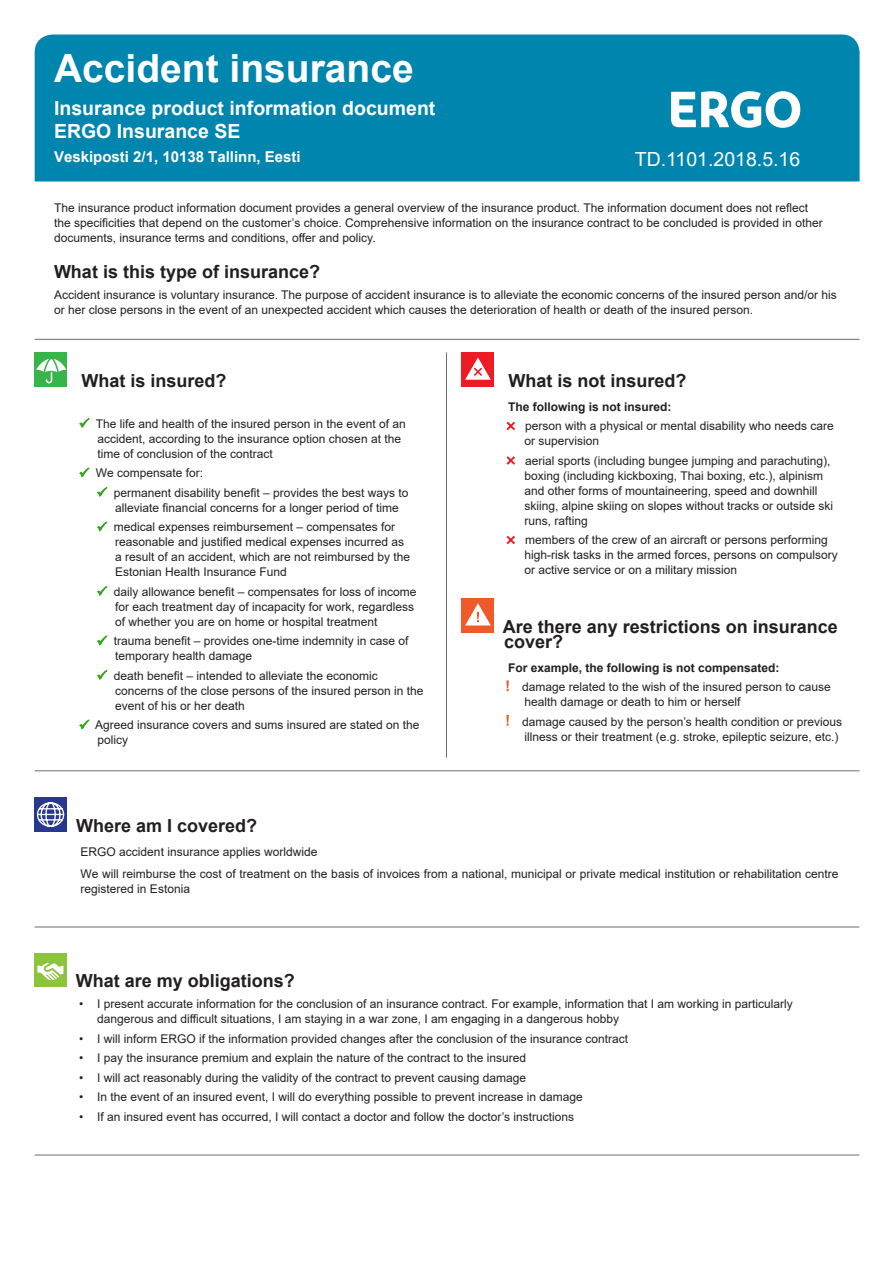
<style>
.page{position:relative;width:893px;height:1263px;background:#fff}
.page>*{position:absolute;margin:0;border:0;box-sizing:border-box;transform-origin:0 0}
.t1{font:700 39px "Arial";color:#fff}
.t2{font:700 19.5px/23.4px "Arial";color:#fff}
.t3{font:19.5px "Arial";color:#fff}
.t4{font:700 18px/15px "Arial";color:#231f20}
.t5{font:700 15px "Arial";color:#fff}
.t6{font:12px/15px "Arial";color:#231f20}
.t7{font:700 12px "Arial";color:#231f20}
</style>
<div class="page">
<div style="left:35px;top:35px;width:825px;height:147px;background:#0085ae"></div>
<hr style="left:35px;top:339px;width:825px;height:1px;background:#6c6d70">
<div style="left:34px;top:352px;width:33px;height:35px;background:#38b54a"></div>
<svg style="left:36px;top:359px;width:30px;height:24px"></svg>
<svg style="left:79px;top:418px;width:11px;height:10px"></svg>
<svg style="left:79px;top:467px;width:11px;height:11px"></svg>
<svg style="left:97px;top:487px;width:10px;height:10px"></svg>
<svg style="left:97px;top:521px;width:10px;height:11px"></svg>
<svg style="left:97px;top:586px;width:10px;height:10px"></svg>
<svg style="left:97px;top:635px;width:10px;height:11px"></svg>
<svg style="left:97px;top:670px;width:10px;height:10px"></svg>
<svg style="left:79px;top:719px;width:11px;height:11px"></svg>
<div style="left:461px;top:352px;width:33px;height:35px;background:#ed1c24"></div>
<svg style="left:465px;top:357px;width:26px;height:23px"></svg>
<svg style="left:506px;top:421px;width:9px;height:10px"></svg>
<svg style="left:506px;top:456px;width:9px;height:9px"></svg>
<svg style="left:506px;top:535px;width:9px;height:10px"></svg>
<div style="left:461px;top:598px;width:33px;height:35px;background:#f05929"></div>
<svg style="left:465px;top:603px;width:26px;height:22px"></svg>
<svg style="left:506px;top:680px;width:3px;height:11px"></svg>
<svg style="left:506px;top:715px;width:3px;height:10px"></svg>
<hr style="left:446px;top:352px;width:1px;height:406px;background:#6c6d70">
<svg style="left:671px;top:91px;width:129px;height:37px"></svg>
<hr style="left:35px;top:770px;width:825px;height:1px;background:#6c6d70">
<div style="left:34px;top:797px;width:33px;height:35px;background:#29388f"></div>
<svg style="left:36px;top:802px;width:29px;height:25px"></svg>
<hr style="left:35px;top:926px;width:824px;height:1px;background:#6c6d70">
<div style="left:34px;top:953px;width:33px;height:34px;background:#8cc43d"></div>
<svg style="left:37px;top:962px;width:27px;height:18px"></svg>
<hr style="left:35px;top:1154px;width:824px;height:1px;background:#6c6d70">
<h1 class="t1" style="left:54px;top:41px;width:361px">Accident insurance</h1>
<h2 class="t2" style="left:54px;top:96px;width:383px">Insurance product information document<br>ERGO Insurance SE</h2>
<p class="t5" style="left:54px;top:146px;width:248px">Veskiposti 2/1, 10138 Tallinn, Eesti</p>
<p class="t6" style="left:54px;top:200px;width:770px">The insurance product information document provides a general overview of the insurance product. The information document does not reflect the specificities that depend on the customer’s choice. Comprehensive information on the insurance contract to be concluded is provided in other documents, insurance terms and conditions, offer and policy.</p>
<h3 class="t4" style="left:54px;top:264px;width:268px">What is this type of insurance?</h3>
<p class="t6" style="left:54px;top:287px;width:784px">Accident insurance is voluntary insurance. The purpose of accident insurance is to alleviate the economic concerns of the insured person and/or his or her close persons in the event of an unexpected accident which causes the deterioration of health or death of the insured person.</p>
<h2 class="t3" style="left:635px;top:146px;width:167px">TD.1101.2018.5.16</h2>
<h3 class="t4" style="left:81px;top:373px;width:147px">What is insured?</h3>
<p class="t6" style="left:96px;top:416px;width:312px">The life and health of the insured person in the event of an accident, according to the insurance option chosen at the time of conclusion of the contract</p>
<p class="t6" style="left:114px;top:463px;width:296px;line-height:19.5px;text-indent:-18px">We compensate for:<br>permanent disability benefit – provides the best ways to</p>
<p class="t6" style="left:114px;top:497px;width:287px;line-height:19.5px">alleviate financial concerns for a longer period of time medical expenses reimbursement – compensates for</p>
<p class="t6" style="left:115px;top:534px;width:296px">reasonable and justified medical expenses incurred as a result of an accident, which are not reimbursed by the<br>Estonian Health Insurance Fund</p>
<p class="t6" style="left:114px;top:584px;width:304px">daily allowance benefit – compensates for loss of income for each treatment day of incapacity for work, regardless of whether you are on home or hospital treatment</p>
<p class="t6" style="left:114px;top:633px;width:296px">trauma benefit – provides one-time indemnity in case of temporary health damage</p>
<p class="t6" style="left:114px;top:668px;width:311px">death benefit – intended to alleviate the economic concerns of the close persons of the insured person in the event of his or her death</p>
<p class="t6" style="left:95px;top:717px;width:326px">Agreed insurance covers and sums insured are stated on the policy</p>
<h3 class="t4" style="left:508px;top:373px;width:180px">What is not insured?</h3>
<p class="t7" style="left:508px;top:398px;width:165px">The following is not insured:</p>
<p class="t6" style="left:524px;top:418px;width:311px">person with a physical or mental disability who needs care or supervision</p>
<p class="t6" style="left:524px;top:453px;width:310px">aerial sports (including bungee jumping and parachuting), boxing (including kickboxing, Thai boxing, etc.), alpinism and other forms of mountaineering, speed and downhill skiing, alpine skiing on slopes without tracks or outside ski runs, rafting</p>
<p class="t6" style="left:524px;top:532px;width:315px">members of the crew of an aircraft or persons performing high-risk tasks in the armed forces, persons on compulsory or active service or on a military mission</p>
<h3 class="t4" style="left:503px;top:619px;width:337px">Are there any restrictions on insurance cover?</h3>
<p class="t7" style="left:508px;top:659px;width:273px">For example, the following is not compensated:</p>
<p class="t6" style="left:522px;top:679px;width:310px">damage related to the wish of the insured person to cause health damage or death to him or herself</p>
<p class="t6" style="left:522px;top:714px;width:321px">damage caused by the person’s health condition or previous illness or their treatment (e.g. stroke, epileptic seizure, etc.)</p>
<h3 class="t4" style="left:76px;top:818px;width:183px">Where am I covered?</h3>
<p class="t6" style="left:81px;top:840px;width:759px;line-height:22.2px">ERGO accident insurance applies worldwide<br>We will reimburse the cost of treatment on the basis of invoices from a national, municipal or private medical institution or rehabilitation centre</p>
<p class="t6" style="left:81px;top:881px;width:111px">registered in Estonia</p>
<h3 class="t4" style="left:76px;top:974px;width:221px">What are my obligations?</h3>
<p class="t6" style="left:97px;top:996px;width:697px;text-indent:-18px">• I present accurate information for the conclusion of an insurance contract. For example, information that I am working in particularly dangerous and difficult situations, I am staying in a war zone, I am engaging in a dangerous hobby</p>
<p class="t6" style="left:79px;top:1031px;width:550px">• I will inform ERGO if the information provided changes after the conclusion of the insurance contract</p>
<p class="t6" style="left:79px;top:1050px;width:448px">• I pay the insurance premium and explain the nature of the contract to the insured</p>
<p class="t6" style="left:79px;top:1070px;width:448px">• I will act reasonably during the validity of the contract to prevent causing damage</p>
<p class="t6" style="left:79px;top:1089px;width:505px">• In the event of an insured event, I will do everything possible to prevent increase in damage</p>
<p class="t6" style="left:79px;top:1109px;width:497px">• If an insured event has occurred, I will contact a doctor and follow the doctor’s instructions</p>
</div>
